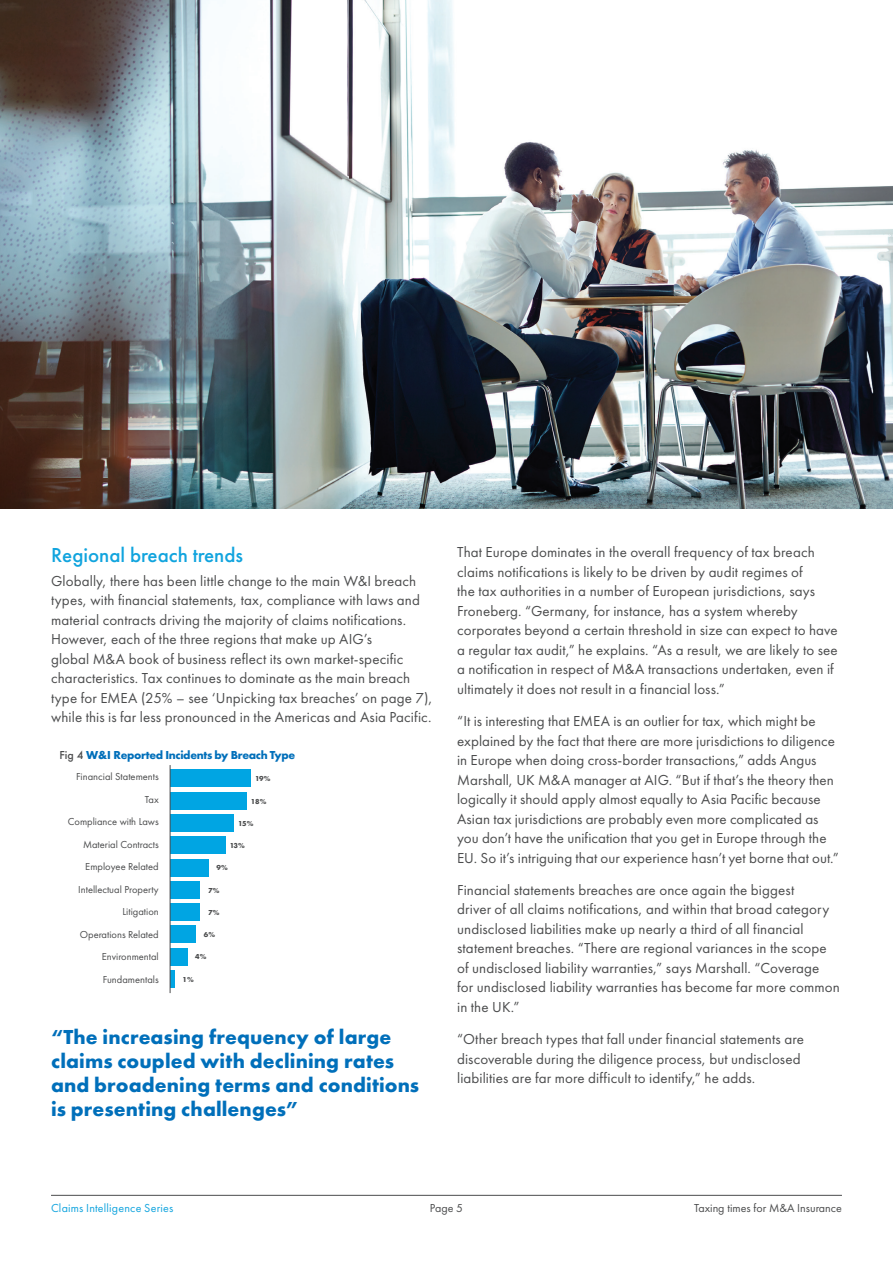
<style>
.page{position:relative;width:893px;height:1263px;background:#fff}
.page>*{position:absolute;margin:0;border:0;box-sizing:border-box;transform-origin:0 0}
.Body{font:700 21px/24px "Futura PT";letter-spacing:.005em;color:#006fba}
.Sub_header{font:500 21px "Futura PT";color:#11a4de}
.Body-2{font:15px/19.5px "Futura PT";letter-spacing:.005em;color:#4b4c4d}
.t1{font:700 12px "Futura PT";letter-spacing:-.03em;color:#006fba}
.t2{font:12px "Futura PT";color:#4b4c4d}
.t3{font:12px "Futura PT";letter-spacing:.015em;color:#11a4de}
.t4{font:10.5px/22.5px "Futura PT";color:#4b4c4d;text-align:right}
.t5{font:700 7.5px "Futura PT";letter-spacing:-.08em;color:#4b4c4d}
.s1{font-weight:500;color:#4b4c4d}
</style>
<div class="page">
<hr style="left:51px;top:1195px;width:791px;height:1px;background:#4b4c4d">
<img style="left:0;top:0;width:893px;height:508px">
<div style="left:170px;top:770px;width:81px;height:17px;background:#00a5e3"></div>
<div style="left:170px;top:814px;width:64px;height:17px;background:#00a5e3"></div>
<div style="left:170px;top:837px;width:55px;height:17px;background:#00a5e3"></div>
<div style="left:170px;top:792px;width:77px;height:17px;background:#00a5e3"></div>
<div style="left:170px;top:859px;width:38px;height:17px;background:#00a5e3"></div>
<div style="left:170px;top:881px;width:30px;height:17px;background:#00a5e3"></div>
<div style="left:170px;top:904px;width:30px;height:17px;background:#00a5e3"></div>
<div style="left:170px;top:948px;width:17px;height:17px;background:#00a5e3"></div>
<hr style="left:170px;top:970px;width:4px;height:17px;background:#00a5e3">
<div style="left:170px;top:926px;width:26px;height:17px;background:#00a5e3"></div>
<hr style="left:170px;top:765px;width:1px;height:228px;background:#4b4c4d">
<p class="Sub_header" style="left:51px;top:542px;width:194px">Regional breach trends</p>
<p class="Body-2" style="left:51px;top:571px;width:383px">Globally, there has been little change to the main W&amp;I breach types, with financial statements, tax, compliance with laws and material contracts driving the majority of claims notifications.<br>However, each of the three regions that make up AIG’s<br>global M&amp;A book of business reflect its own market-specific characteristics. Tax continues to dominate as the main breach type for EMEA (25% – see ‘Unpicking tax breaches’ on page 7), while this is far less pronounced in the Americas and Asia Pacific.</p>
<p class="t1" style="left:60px;top:748px;width:237px"><span class="s1">Fig 4</span> W&amp;I Reported Incidents by Breach Type</p>
<p class="t4" style="left:68px;top:765px;width:93px">Financial Statements<br>Tax<br>Compliance with Laws<br>Material Contracts<br>Employee Related<br>Intellectual Property<br>Litigation<br>Operations Related<br>Environmental<br>Fundamentals</p>
<p class="t5" style="left:255px;top:774px;width:17px">19%</p>
<p class="t5" style="left:251px;top:796px;width:17px">18%</p>
<p class="t5" style="left:238px;top:818px;width:17px">15%</p>
<p class="t5" style="left:230px;top:841px;width:17px">13%</p>
<p class="t5" style="left:217px;top:863px;width:13px">9%</p>
<p class="t5" style="left:208px;top:885px;width:13px">7%</p>
<p class="t5" style="left:208px;top:907px;width:13px">7%</p>
<p class="t5" style="left:204px;top:930px;width:13px">6%</p>
<p class="t5" style="left:195px;top:952px;width:13px">4%</p>
<p class="t5" style="left:183px;top:974px;width:13px">1%</p>
<p class="Body" style="left:51px;top:1024px;width:370px">“The increasing frequency of large claims coupled with declining rates and broadening terms and conditions is presenting challenges”</p>
<p class="Body-2" style="left:457px;top:542px;width:382px">That Europe dominates in the overall frequency of tax breach claims notifications is likely to be driven by audit regimes of<br>the tax authorities in a number of European jurisdictions, says Froneberg. “Germany, for instance, has a system whereby corporates beyond a certain threshold in size can expect to have a regular tax audit,” he explains. “As a result, we are likely to see a notification in respect of M&amp;A transactions undertaken, even if ultimately it does not result in a financial loss.”</p>
<p class="Body-2" style="left:457px;top:711px;width:383px">“It is interesting that EMEA is an outlier for tax, which might be explained by the fact that there are more jurisdictions to diligence in Europe when doing cross-border transactions,” adds Angus Marshall, UK M&amp;A manager at AIG. “But if that’s the theory then logically it should apply almost equally to Asia Pacific because Asian tax jurisdictions are probably even more complicated as you don’t have the unification that you get in Europe through the EU. So it’s intriguing that our experience hasn’t yet borne that out.”</p>
<p class="Body-2" style="left:457px;top:880px;width:384px">Financial statements breaches are once again the biggest<br>driver of all claims notifications, and within that broad category undisclosed liabilities make up nearly a third of all financial statement breaches. “There are regional variances in the scope of undisclosed liability warranties,” says Marshall. “Coverage<br>for undisclosed liability warranties has become far more common in the UK.”</p>
<p class="Body-2" style="left:457px;top:1029px;width:348px">“Other breach types that fall under financial statements are discoverable during the diligence process, but undisclosed liabilities are far more difficult to identify,” he adds.</p>
<p class="t3" style="left:51px;top:1200px;width:124px">Claims Intelligence Series</p>
<p class="t2" style="left:430px;top:1200px;width:35px">Page 5</p>
<p class="t2" style="left:694px;top:1200px;width:149px">Taxing times for M&amp;A Insurance</p>
</div>
